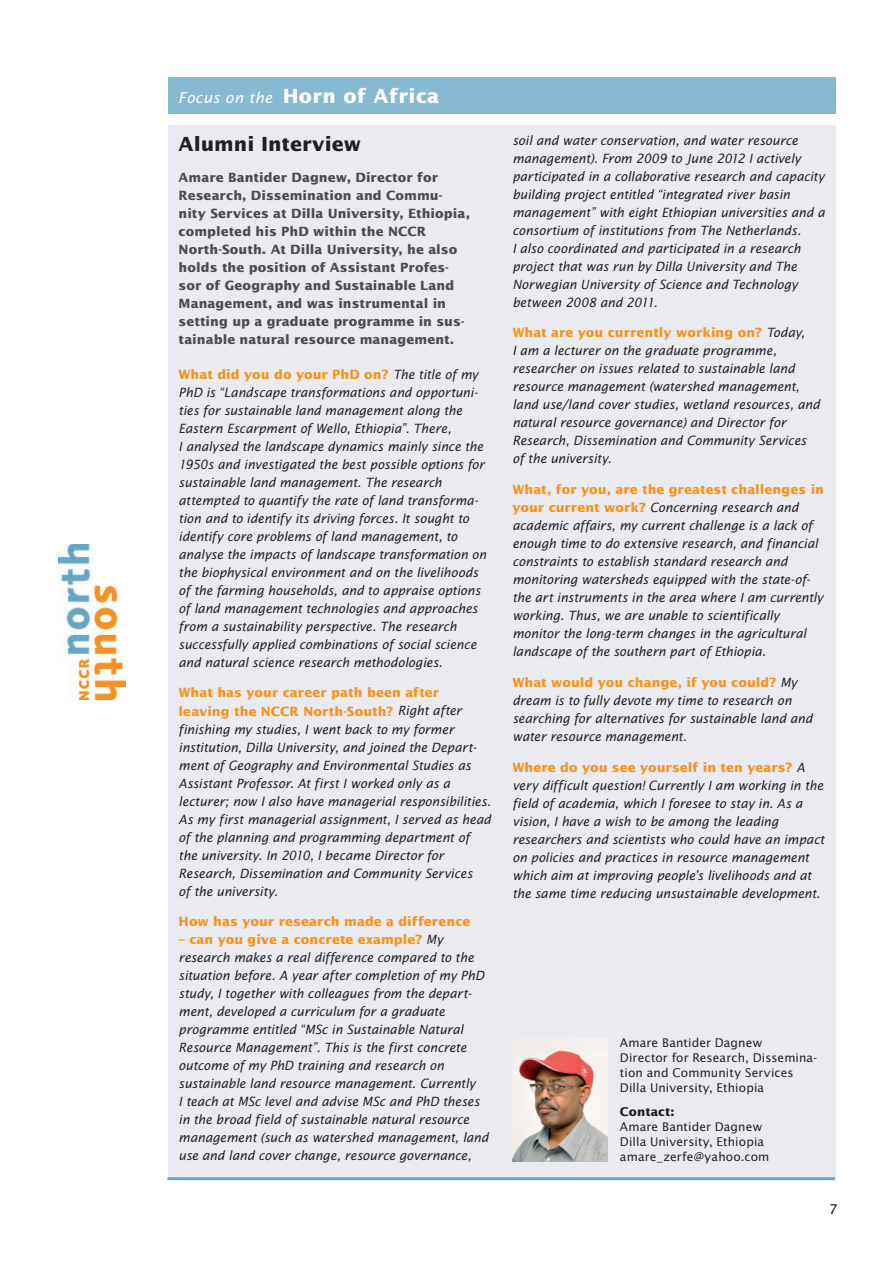
<style>
.page{position:relative;width:893px;height:1263px;background:#fff}
.page>*{position:absolute;margin:0;border:0;box-sizing:border-box;transform-origin:0 0}
.t1{font:700 19.5px "Lucida Sans Std";letter-spacing:.02em;color:#fff}
.t2{font:700 19.5px "Lucida Sans Std";color:#231f20}
.t3{font:13.5px "Lucida Sans Std";color:#231f20}
.t4{font:italic 12.75px/18px "Lucida Sans Std";letter-spacing:-.005em;color:#231f20;scale:.96 1}
.t5{font:700 12.75px/18px "Lucida Sans Std";letter-spacing:.005em;color:#4b4c4d}
.t6{font:700 12.75px "Lucida Sans Std";letter-spacing:.005em;color:#f7931d}
.t7{font:12px/15px "Lucida Sans Std";letter-spacing:.01em;color:#231f20}
.t8{font:700 12px "Lucida Sans Std";letter-spacing:.005em;color:#231f20}
.s1{font-weight:400;font-style:italic;font-size:15px}
.s2{font-weight:700;font-style:normal;color:#f7931d}
</style>
<div class="page">
<img style="left:58px;top:545px;width:67px;height:154px">
<div style="left:168px;top:125px;width:668px;height:1053px;background:#e9ebf0"></div>
<div style="left:168px;top:77px;width:668px;height:36px;background:#86bad2"></div>
<hr style="left:167px;top:1177px;width:668px;height:3px;background:#63a8c4">
<img style="left:512px;top:1038px;width:95px;height:123px">
<h1 class="t1" style="left:178px;top:85px;width:263px"><span class="s1">Focus on the</span> Horn of Africa</h1>
<h1 class="t2" style="left:179px;top:133px;width:184px">Alumni I nterview</h1>
<p class="t5" style="left:179px;top:168px;width:293px">Amare Bantider Dagnew, Director for Research, Dissemination and Commu&shy;nity Services at Dilla University, Ethiopia, completed his PhD within the NCCR North-South. At Dilla University, he also holds the position of Assistant Profes&shy;sor of Geography and Sustainable Land Management, and was instrumental in setting up a graduate programme in sus&shy;tainable natural resource management.</p>
<p class="t4" style="left:179px;top:365px;width:322px"><span class="s2">What did you do your PhD on?</span> The title of my PhD is “Landscape transformations and opportuni&shy;ties for sustainable land management along the Eastern Escarpment of Wello, Ethiopia”. There,<br>I analysed the landscape dynamics mainly since the 1950s and investigated the best possible options for sustainable land management. The research attempted to quantify the rate of land transforma&shy;tion and to identify its driving forces. It sought to identify core problems of land management, to analyse the impacts of landscape transformation on the biophysical environment and on the livelihoods of the farming households, and to appraise options of land management technologies and approaches from a sustainability perspective. The research successfully applied combinations of social science and natural science research methodologies.</p>
<p class="t4" style="left:179px;top:684px;width:327px"><span class="s2">What has your career path been after leaving the NCCR North-South?</span> Right after finishing my studies, I went back to my former institution, Dilla University, and joined the Depart&shy;ment of Geography and Environmental Studies as Assistant Professor. At first I worked only as a lecturer; now I also have managerial responsibilities.<br>As my first managerial assignment, I served as head of the planning and programming department of the university. In 2010, I became Director for Research, Dissemination and Community Services<br>of the university.</p>
<p class="t6" style="left:179px;top:914px;width:293px">How has your research made a difference</p>
<p class="t4" style="left:179px;top:931px;width:325px"><span class="s2">– can you give a concrete example?</span> My research makes a real difference compared to the situation before. A year after completion of my PhD study, I together with colleagues from the depart&shy;ment, developed a curriculum for a graduate programme entitled “MSc in Sustainable Natural Resource Management”. This is the first concrete outcome of my PhD training and research on sustainable land resource management. Currently<br>I teach at MSc level and advise MSc and PhD theses in the broad field of sustainable natural resource management (such as watershed management, land use and land cover change, resource governance,</p>
<p class="t4" style="left:512px;top:131px;width:327px">soil and water conservation, and water resource management). From 2009 to June 2012 I actively participated in a collaborative research and capacity building project entitled “integrated river basin management” with eight Ethiopian universities and a consortium of institutions from The Netherlands.<br>I also coordinated and participated in a research project that was run by Dilla University and The Norwegian University of Science and Technology between 2008 and 2011.</p>
<p class="t4" style="left:512px;top:324px;width:322px"><span class="s2">What are you currently working on?</span> Today,<br>I am a lecturer on the graduate programme, researcher on issues related to sustainable land resource management (watershed management, land use/land cover studies, wetland resources, and natural resource governance) and Director for Research, Dissemination and Community Services of the university.</p>
<p class="t4" style="left:512px;top:481px;width:326px"><span class="s2">What, for you, are the greatest challenges in your current work?</span> Concerning research and academic affairs, my current challenge is a lack of enough time to do extensive research, and financial constraints to establish standard research and monitoring watersheds equipped with the state-of&shy;the art instruments in the area where I am currently working. Thus, we are unable to scientifically monitor the long-term changes in the agricultural landscape of the southern part of Ethiopia.</p>
<p class="t4" style="left:512px;top:674px;width:314px"><span class="s2">What would you change, if you could?</span> My dream is to fully devote my time to research on searching for alternatives for sustainable land and water resource management.</p>
<p class="t4" style="left:512px;top:758px;width:327px"><span class="s2">Where do you see yourself in ten years?</span> A very difficult question! Currently I am working in the field of academia, which I foresee to stay in. As a vision, I have a wish to be among the leading researchers and scientists who could have an impact on policies and practices in resource management which aim at improving people’s livelihoods and at the same time reducing unsustainable development.</p>
<p class="t7" style="left:620px;top:1036px;width:199px">Amare Bantider Dagnew<br>Director for Research, Dissemina&shy;tion and Community Services<br>Dilla University, Ethiopia</p>
<p class="t8" style="left:620px;top:1105px;width:56px">Contact:</p>
<p class="t7" style="left:620px;top:1119px;width:151px">Amare Bantider Dagnew<br>Dilla University, Ethiopia amare_zerfe@yahoo.com</p>
<p class="t3" style="left:829px;top:1201px;width:10px">7</p>
</div>
